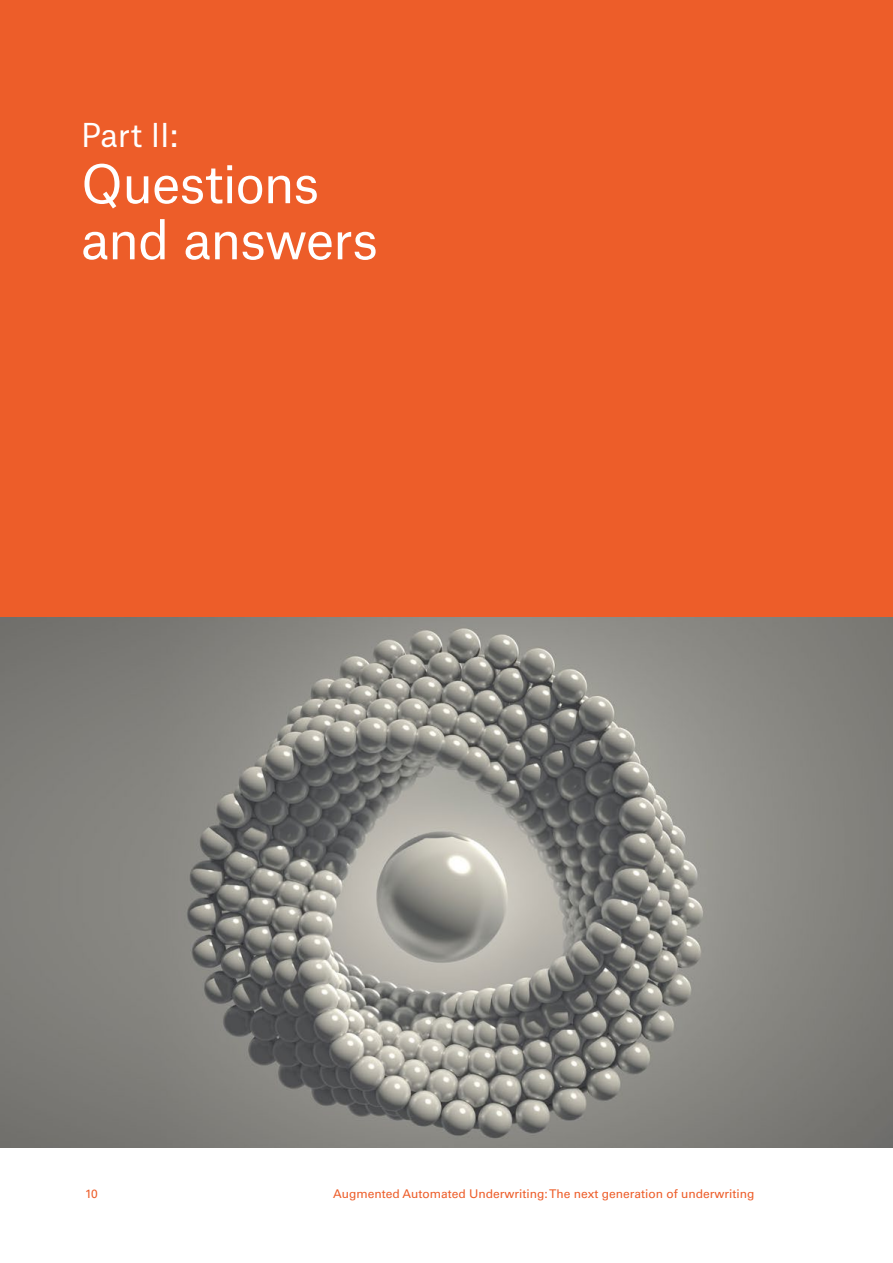
<style>
.page{position:relative;width:893px;height:1263px;background:#fff}
.page>*{position:absolute;margin:0;border:0;box-sizing:border-box;transform-origin:0 0}
.t1{font:51px/56.1px "Munich Re";letter-spacing:-.02em;color:#fff}
.t2{font:31.5px "Munich Re";color:#fff}
.t3{font:12px "Univers LT Std";color:#ed5d29}
</style>
<div class="page">
<img style="left:0;top:616px;width:893px;height:532px">
<div style="left:0;top:0;width:893px;height:616px;background:#ed5d29"></div>
<h2 class="t2" style="left:81px;top:110px;width:98px">Part II:</h2>
<h1 class="t1" style="left:81px;top:150px;width:298px">Questions and answers</h1>
<p class="t3" style="left:85px;top:1186px;width:14px">10</p>
<p class="t3" style="left:333px;top:1186px;width:423px">Augmented Automated Underwriting: The next generation of underwriting</p>
</div>
